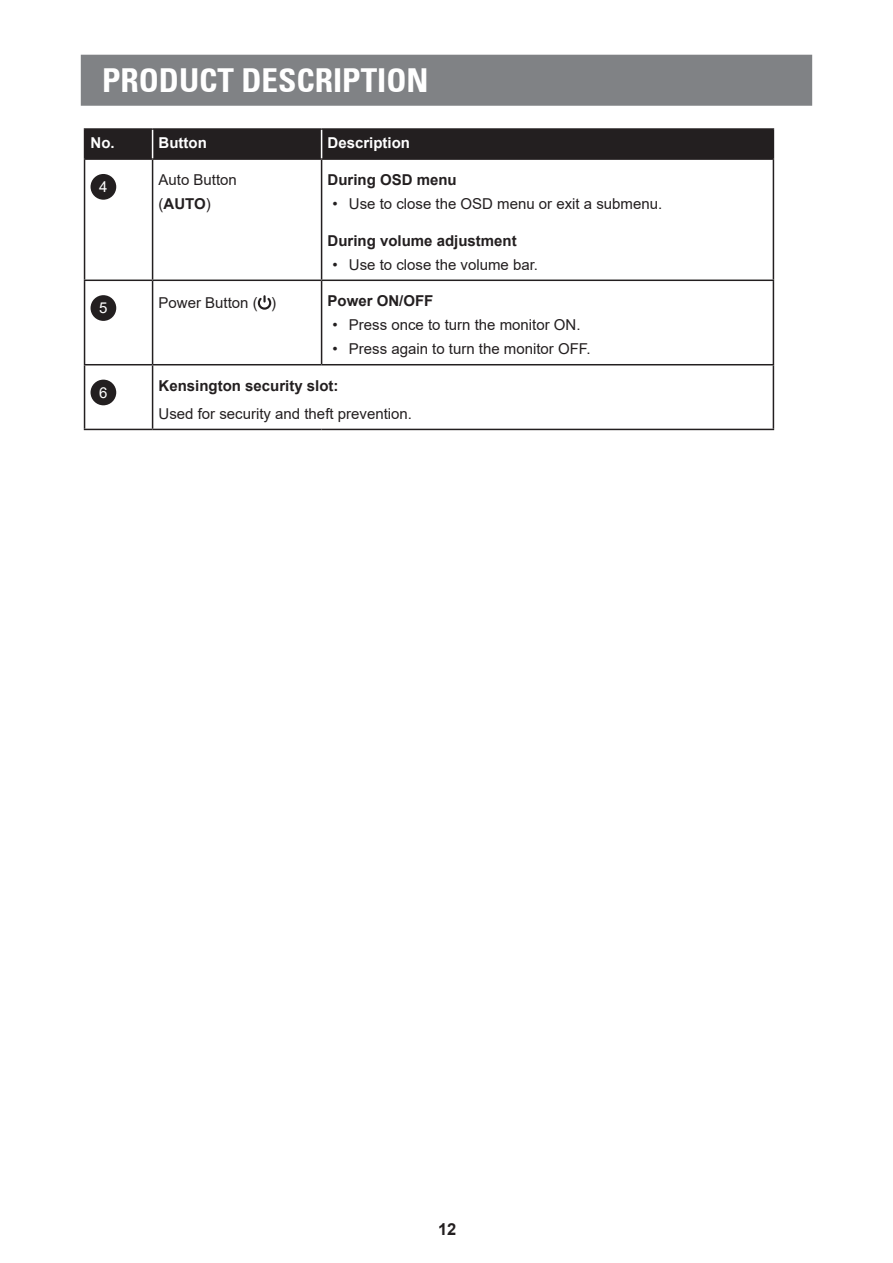
<style>
.page{position:relative;width:893px;height:1263px;background:#fff}
.page>*{position:absolute;margin:0;border:0;box-sizing:border-box;transform-origin:0 0}
.t1{font:700 condensed 33px "Univers 67";color:#fff}
.t2{font:700 16.5px "Arial";color:#231f20}
.t3{font:15px/24px "Arial";color:#231f20}
.t4{font:700 15px "Arial";color:#231f20}
.t5{font:700 15px "Arial";color:#fff}
.t6{font:15px "Arial";color:#fff}
.s1{font-weight:700}
</style>
<div class="page">
<div style="left:81px;top:55px;width:731px;height:51px;background:#808285;border:2px solid #808285"></div>
<hr style="left:84px;top:128px;width:69px;height:2px;background:#231f20">
<hr style="left:153px;top:128px;width:169px;height:2px;background:#231f20">
<hr style="left:322px;top:128px;width:452px;height:2px;background:#231f20">
<hr style="left:84px;top:158px;width:69px;height:2px;background:#231f20">
<hr style="left:153px;top:158px;width:169px;height:2px;background:#231f20">
<hr style="left:322px;top:158px;width:452px;height:2px;background:#231f20">
<hr style="left:84px;top:160px;width:1px;height:120px;background:#231f20">
<hr style="left:152px;top:160px;width:1px;height:120px;background:#231f20">
<hr style="left:321px;top:160px;width:1px;height:120px;background:#231f20">
<hr style="left:773px;top:160px;width:1px;height:120px;background:#231f20">
<hr style="left:84px;top:280px;width:69px;height:1px;background:#231f20">
<hr style="left:84px;top:281px;width:1px;height:83px;background:#231f20">
<hr style="left:153px;top:280px;width:169px;height:1px;background:#231f20">
<hr style="left:152px;top:281px;width:1px;height:83px;background:#231f20">
<hr style="left:322px;top:280px;width:452px;height:1px;background:#231f20">
<hr style="left:321px;top:281px;width:1px;height:83px;background:#231f20">
<hr style="left:773px;top:281px;width:1px;height:83px;background:#231f20">
<hr style="left:84px;top:364px;width:69px;height:1px;background:#231f20">
<hr style="left:84px;top:365px;width:1px;height:64px;background:#231f20">
<hr style="left:153px;top:364px;width:169px;height:1px;background:#231f20">
<hr style="left:152px;top:365px;width:1px;height:64px;background:#231f20">
<hr style="left:322px;top:364px;width:452px;height:1px;background:#231f20">
<hr style="left:773px;top:365px;width:1px;height:64px;background:#231f20">
<hr style="left:84px;top:429px;width:69px;height:1px;background:#231f20">
<hr style="left:153px;top:429px;width:169px;height:1px;background:#231f20">
<hr style="left:322px;top:429px;width:452px;height:1px;background:#231f20">
<div style="left:84px;top:129px;width:690px;height:30px;background:#231f20"></div>
<div style="left:91px;top:174px;width:25px;height:26px;background:#231f20;border-radius:50%"></div>
<div style="left:91px;top:295px;width:25px;height:26px;background:#231f20;border-radius:50%"></div>
<svg style="left:258px;top:295px;width:13px;height:15px"></svg>
<div style="left:91px;top:380px;width:25px;height:25px;background:#231f20;border-radius:50%"></div>
<h1 class="t1" style="left:102px;top:60px;width:328px">PRODUCT DESCRIPTION</h1>
<p class="t5" style="left:91px;top:133px;width:26px">No.</p>
<p class="t5" style="left:159px;top:133px;width:50px">Button</p>
<p class="t5" style="left:328px;top:133px;width:84px">Description</p>
<p class="t6" style="left:99px;top:176px;width:10px">4</p>
<p class="t3" style="left:159px;top:168px;width:80px">Auto Button (<span class="s1">AUTO</span>)</p>
<p class="t4" style="left:328px;top:169px;width:131px">During OSD menu</p>
<p class="t3" style="left:332px;top:192px;width:331px">• Use to close the OSD menu or exit a submenu.</p>
<p class="t4" style="left:328px;top:230px;width:191px">During volume adjustment</p>
<p class="t3" style="left:332px;top:252px;width:207px">• Use to close the volume bar.</p>
<p class="t6" style="left:99px;top:298px;width:10px">5</p>
<p class="t3" style="left:159px;top:290px;width:119px">Power Button ( )</p>
<p class="t4" style="left:328px;top:290px;width:107px">Power ON/OFF</p>
<p class="t3" style="left:332px;top:313px;width:250px">• Press once to turn the monitor ON.</p>
<p class="t3" style="left:332px;top:337px;width:260px">• Press again to turn the monitor OFF.</p>
<p class="t6" style="left:99px;top:382px;width:10px">6</p>
<p class="t4" style="left:159px;top:375px;width:182px">Kensington security slot:</p>
<p class="t3" style="left:159px;top:401px;width:255px">Used for security and theft prevention.</p>
<p class="t2" style="left:438px;top:1217px;width:20px">12</p>
</div>
